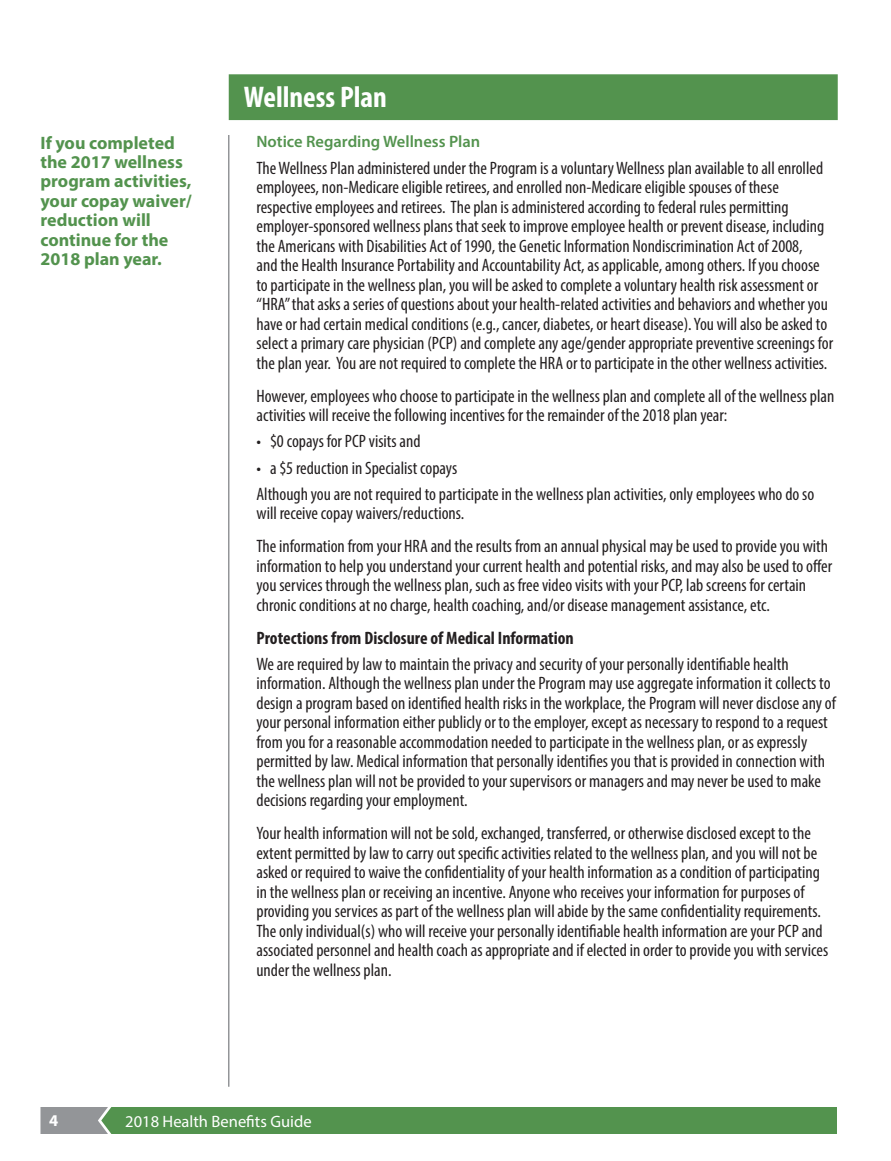
<style>
.page{position:relative;width:891px;height:1161px;background:#fff}
.page>*{position:absolute;margin:0;border:0;box-sizing:border-box;transform-origin:0 0}
.t1{font:700 condensed 30px "Myriad Pro";color:#fff}
.t2{font:condensed 18px/19.5px "Myriad Pro";color:#231f20}
.t3{font:700 18px/19.5px "Myriad Pro";color:#53934e}
.t4{font:700 condensed 18px "Myriad Pro";color:#231f20}
.t5{font:600 16.5px "Myriad Pro";color:#53934e}
.t6{font:16.5px "Myriad Pro";color:#fff}
.t7{font:700 16.5px "Myriad Pro";color:#fff}
</style>
<div class="page">
<svg style="left:40px;top:1107px;width:797px;height:27px;background:#589354"></svg>
<hr style="left:228px;top:135px;width:2px;height:952px;background:#939598">
<div style="left:230px;top:75px;width:607px;height:44px;background:#53934e"></div>
<div style="left:229px;top:74px;width:609px;height:46px;border:2px solid #53934e"></div>
<p class="t3" style="left:40px;top:132px;width:153px">If you completed the 2017 wellness program activities, your copay waiver/ reduction will continue for the<br>2018 plan year.</p>
<h1 class="t1" style="left:244px;top:78px;width:145px">Wellness Plan</h1>
<p class="t5" style="left:256px;top:131px;width:225px">Notice Regarding Wellness Plan</p>
<p class="t2" style="left:256px;top:158px;width:578px">The Wellness Plan administered under the Program is a voluntary Wellness plan available to all enrolled employees, non-Medicare eligible retirees, and enrolled non-Medicare eligible spouses of these respective employees and retirees. The plan is administered according to federal rules permitting employer-sponsored wellness plans that seek to improve employee health or prevent disease, including the Americans with Disabilities Act of 1990, the Genetic Information Nondiscrimination Act of 2008,<br>and the Health Insurance Portability and Accountability Act, as applicable, among others. If you choose to participate in the wellness plan, you will be asked to complete a voluntary health risk assessment or “HRA” that asks a series of questions about your health-related activities and behaviors and whether you have or had certain medical conditions (e.g., cancer, diabetes, or heart disease). You will also be asked to select a primary care physician (PCP) and complete any age/gender appropriate preventive screenings for the plan year. You are not required to complete the HRA or to participate in the other wellness activities.</p>
<p class="t2" style="left:256px;top:386px;width:579px">However, employees who choose to participate in the wellness plan and complete all of the wellness plan activities will receive the following incentives for the remainder of the 2018 plan year:</p>
<p class="t2" style="left:256px;top:431px;width:166px">• $0 copays for PCP visits and</p>
<p class="t2" style="left:256px;top:454px;width:559px;line-height:26.2px">• a $5 reduction in Specialist copays<br>Although you are not required to participate in the wellness plan activities, only employees who do so</p>
<p class="t2" style="left:256px;top:497px;width:573px;line-height:33px">will receive copay waivers/reductions.<br>The information from your HRA and the results from an annual physical may be used to provide you with</p>
<p class="t2" style="left:256px;top:556px;width:577px">information to help you understand your current health and potential risks, and may also be used to offer you services through the wellness plan, such as free video visits with your PCP, lab screens for certain chronic conditions at no charge, health coaching, and/or disease management assistance, etc.</p>
<p class="t4" style="left:256px;top:627px;width:319px">Protections from Disclosure of Medical Information</p>
<p class="t2" style="left:256px;top:654px;width:581px">We are required by law to maintain the privacy and security of your personally identifiable health information. Although the wellness plan under the Program may use aggregate information it collects to design a program based on identified health risks in the workplace, the Program will never disclose any of your personal information either publicly or to the employer, except as necessary to respond to a request from you for a reasonable accommodation needed to participate in the wellness plan, or as expressly permitted by law. Medical information that personally identifies you that is provided in connection with the wellness plan will not be provided to your supervisors or managers and may never be used to make decisions regarding your employment.</p>
<p class="t2" style="left:256px;top:824px;width:573px">Your health information will not be sold, exchanged, transferred, or otherwise disclosed except to the extent permitted by law to carry out specific activities related to the wellness plan, and you will not be asked or required to waive the confidentiality of your health information as a condition of participating in the wellness plan or receiving an incentive. Anyone who receives your information for purposes of providing you services as part of the wellness plan will abide by the same confidentiality requirements.<br>The only individual(s) who will receive your personally identifiable health information are your PCP and associated personnel and health coach as appropriate and if elected in order to provide you with services under the wellness plan.</p>
<p class="t7" style="left:49px;top:1109px;width:11px">4</p>
<p class="t6" style="left:125px;top:1111px;width:188px">2018 Health Benefits Guide</p>
</div>
